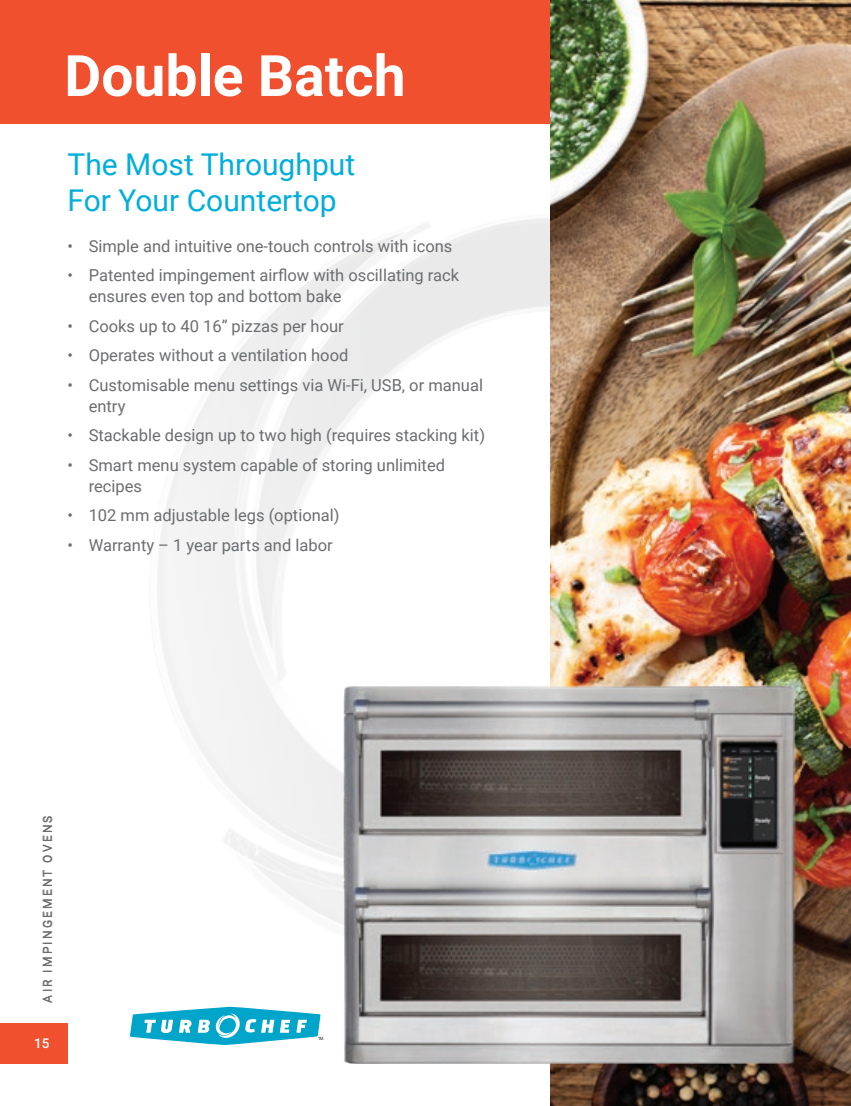
<style>
.page{position:relative;width:851px;height:1106px;background:#fff}
.page>*{position:absolute;margin:0;border:0;box-sizing:border-box;transform-origin:0 0}
.t1{font:700 57px "Roboto";color:#fff}
.t2{font:30px/36px "Roboto";color:#00aedc}
.t3{font:16.5px/21px "Roboto";color:#6c6d70}
.t4{font:500 13.5px "Roboto";color:#fff}
.t5{font:12px "Roboto";letter-spacing:.185em;color:#6c6d70}
</style>
<div class="page">
<svg style="left:130px;top:1006px;width:193px;height:39px"></svg>
<div style="left:0;top:0;width:595px;height:123px;background:#f0502e"></div>
<img style="left:550px;top:0;width:300px;height:1106px">
<div style="left:0;top:1022px;width:67px;height:41px;background:#f0502e"></div>
<img style="left:340px;top:682px;width:455px;height:381px">
<h1 class="t1" style="left:64px;top:36px;width:343px">Double Batch</h1>
<h2 class="t2" style="left:67px;top:145px;width:289px">The Most Throughput<br>For Your Countertop</h2>
<p class="t3" style="left:67px;top:235px;width:386px">• Simple and intuitive one-touch controls with icons</p>
<p class="t3" style="left:89px;top:264px;width:372px;text-indent:-21px">• Patented impingement airflow with oscillating rack ensures even top and bottom bake</p>
<p class="t3" style="left:67px;top:315px;width:278px">• Cooks up to 40 16” pizzas per hour</p>
<p class="t3" style="left:67px;top:344px;width:282px">• Operates without a ventilation hood</p>
<p class="t3" style="left:89px;top:374px;width:396px;text-indent:-21px">• Customisable menu settings via Wi-Fi, USB, or manual entry</p>
<p class="t3" style="left:67px;top:424px;width:419px">• Stackable design up to two high (requires stacking kit)</p>
<p class="t3" style="left:89px;top:454px;width:358px;text-indent:-21px">• Smart menu system capable of storing unlimited recipes</p>
<p class="t3" style="left:67px;top:504px;width:274px">• 102 mm adjustable legs (optional)</p>
<p class="t3" style="left:67px;top:534px;width:267px">• Warranty – 1 year parts and labor</p>
<p class="t5" style="left:39px;top:1002px;width:188px;rotate:-90deg">AIR IMPINGEMENT OVENS</p>
<p class="t4" style="left:34px;top:1034px;width:17px">15</p>
<p class="t4" style="left:36px;top:1034px;width:17px">15</p>
</div>
